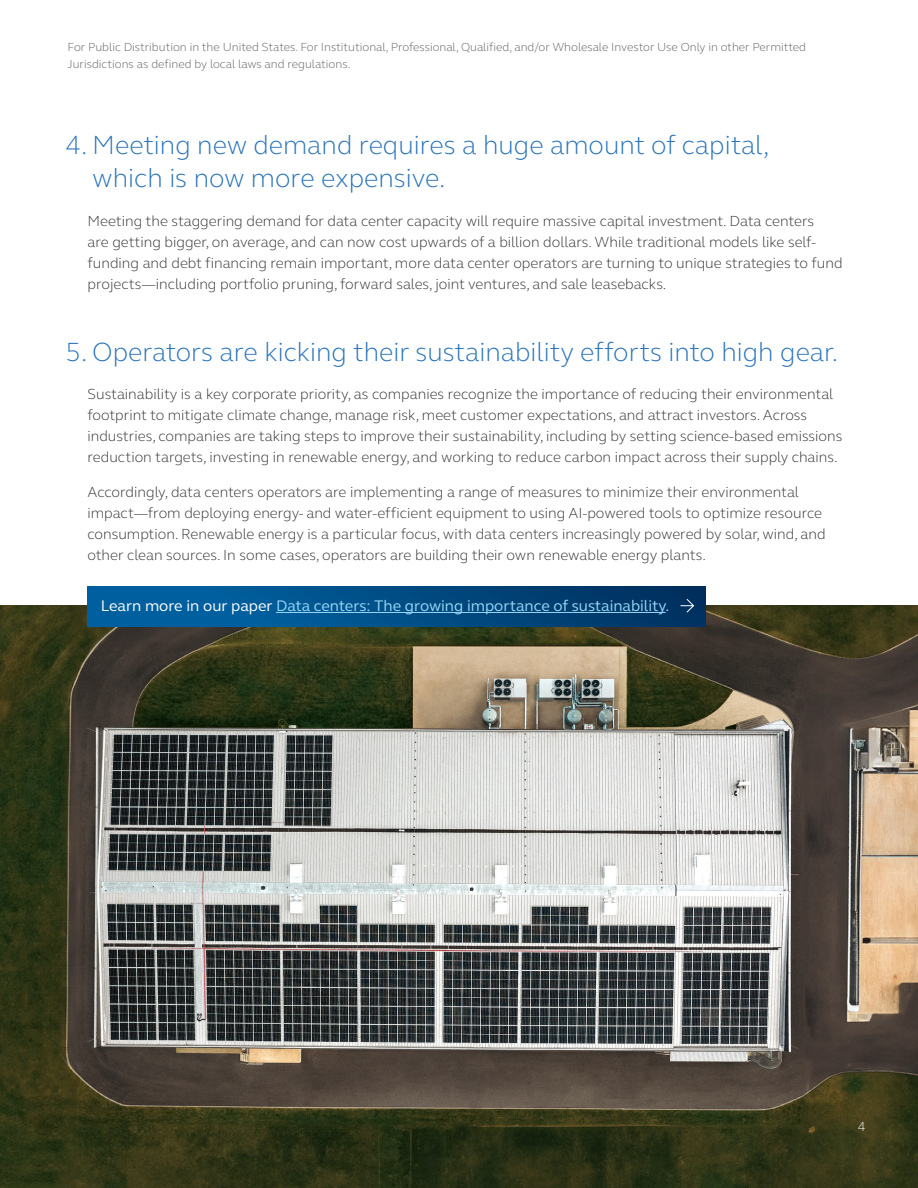
<style>
.page{position:relative;width:918px;height:1188px;background:#fff}
.page>*{position:absolute;margin:0;border:0;box-sizing:border-box;transform-origin:0 0}
.Subhead_1{font:300 27px/33px "FS Elliot Pro";color:#2b75bb}
._10_14_paragraph{font:15.75px "FS Elliot Pro";color:#97d7f6}
._10_14_paragraph-2{font:300 15px/21px "FS Elliot Pro";color:#343433}
.t1{font:300 13.5px "FS Elliot Pro";color:#fff}
.t2{font:300 12px/16.5px "FS Elliot Pro";color:#626267}
.s1{color:#fff}
</style>
<div class="page">
<img style="left:0;top:606px;width:918px;height:582px">
<div style="left:87px;top:586px;width:619px;height:40px;background:linear-gradient(to right,#0068a9,#003260)"></div>
<hr style="left:276px;top:612px;width:390px;height:1px;background:#97d7f6">
<svg style="left:680px;top:598px;width:15px;height:15px"></svg>
<p class="t2" style="left:68px;top:38px;width:740px">For Public Distribution in the United States. For Institutional, Professional, Qualified, and/or Wholesale Investor Use Only in other Permitted<br>Jurisdictions as defined by local laws and regulations.</p>
<h1 class="Subhead_1" style="left:92px;top:127px;width:679px;text-indent:-27px">4. Meeting new demand requires a huge amount of capital, which is now more expensive.</h1>
<p class="_10_14_paragraph-2" style="left:87px;top:210px;width:757px">Meeting the staggering demand for data center capacity will require massive capital investment. Data centers<br>are getting bigger, on average, and can now cost upwards of a billion dollars. While traditional models like self&shy;funding and debt financing remain important, more data center operators are turning to unique strategies to fund projects—including portfolio pruning, forward sales, joint ventures, and sale leasebacks.</p>
<h1 class="Subhead_1" style="left:66px;top:334px;width:774px">5. Operators are kicking their sustainability efforts into high gear.</h1>
<p class="_10_14_paragraph-2" style="left:87px;top:383px;width:756px">Sustainability is a key corporate priority, as companies recognize the importance of reducing their environmental footprint to mitigate climate change, manage risk, meet customer expectations, and attract investors. Across industries, companies are taking steps to improve their sustainability, including by setting science-based emissions reduction targets, investing in renewable energy, and working to reduce carbon impact across their supply chains.</p>
<p class="_10_14_paragraph-2" style="left:87px;top:480px;width:740px">Accordingly, data centers operators are implementing a range of measures to minimize their environmental impact—from deploying energy- and water-efficient equipment to using AI-powered tools to optimize resource consumption. Renewable energy is a particular focus, with data centers increasingly powered by solar, wind, and other clean sources. In some cases, operators are building their own renewable energy plants.</p>
<p class="_10_14_paragraph" style="left:101px;top:595px;width:570px"><span class="s1">Learn more in our paper</span> Data centers: The growing importance of sustainability.</p>
<p class="t1" style="left:858px;top:1117px;width:9px">4</p>
</div>
